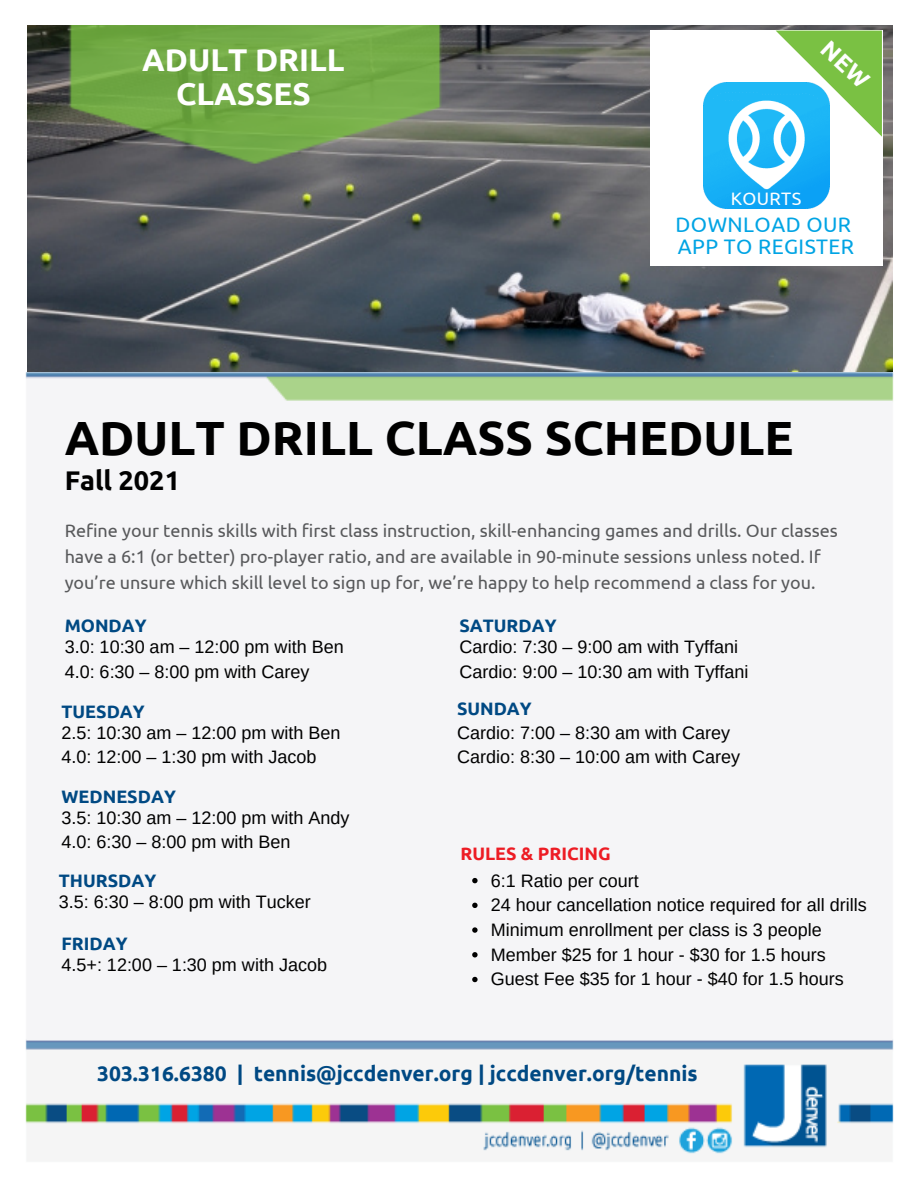
<style>
.page{position:relative;width:918px;height:1188px;background:#fff}
.page>*{position:absolute;margin:0;border:0;box-sizing:border-box;transform-origin:0 0}
.t1{font:700 48px "Ubuntu";color:#000}
.t2{font:700 31.5px/33.8px "Ubuntu";color:#fff;text-align:center}
.t3{font:700 27px "Ubuntu";color:#000}
.t4{font:700 21px "Ubuntu";color:#004983}
.t5{font:21px "Ubuntu";letter-spacing:.02em;color:#00a4e4}
.t6{font:18px "Arimo";color:#000}
.t7{font:18px/26.1px "Ubuntu";color:#58595b}
.t8{font:700 18px "Ubuntu";color:#004983}
.t9{font:700 18px "Ubuntu";color:#ed1c24}
.t10{font:18px "Ubuntu";letter-spacing:.02em;color:#fff}
</style>
<div class="page">
<img style="left:25px;top:25px;width:869px;height:1129px">
<img style="left:27px;top:25px;width:865px;height:347px">
<svg style="left:472px;top:878px;width:6px;height:5px"></svg>
<svg style="left:472px;top:903px;width:6px;height:5px"></svg>
<svg style="left:472px;top:927px;width:6px;height:6px"></svg>
<svg style="left:472px;top:952px;width:6px;height:5px"></svg>
<svg style="left:472px;top:977px;width:6px;height:5px"></svg>
<div style="left:650px;top:31px;width:232px;height:235px;background:#fff"></div>
<img style="left:703px;top:83px;width:126px;height:126px">
<img style="left:62px;top:25px;width:384px;height:148px">
<svg style="left:776px;top:31px;width:106px;height:106px"></svg>
<p class="t2" style="left:142px;top:43px;width:204px">ADULT DRILL<br>CLASSES</p>
<p class="t10" style="left:731px;top:188px;width:72px">KOURTS</p>
<p class="t5" style="left:676px;top:212px;width:177px">DOWNLOAD OUR</p>
<p class="t5" style="left:678px;top:235px;width:178px">APP TO REGISTER</p>
<p class="t1" style="left:65px;top:411px;width:730px">ADULT DRILL CLASS SCHEDULE</p>
<p class="t3" style="left:65px;top:465px;width:117px">Fall 2021</p>
<p class="t7" style="left:65px;top:517px;width:775px">Refine your tennis skills with first class instruction, skill-enhancing games and drills. Our classes have a 6:1 (or better) pro-player ratio, and are available in 90-minute sessions unless noted. If you’re unsure which skill level to sign up for, we’re happy to help recommend a class for you.</p>
<p class="t8" style="left:65px;top:616px;width:84px">MONDAY</p>
<p class="t6" style="left:65px;top:636px;width:281px">3.0: 10:30 am – 12:00 pm with Ben</p>
<p class="t6" style="left:65px;top:661px;width:246px">4.0: 6:30 – 8:00 pm with Carey</p>
<p class="t8" style="left:62px;top:701px;width:85px">TUESDAY</p>
<p class="t6" style="left:62px;top:722px;width:280px">2.5: 10:30 am – 12:00 pm with Ben</p>
<p class="t6" style="left:62px;top:747px;width:256px">4.0: 12:00 – 1:30 pm with Jacob</p>
<p class="t8" style="left:62px;top:786px;width:116px">WEDNESDAY</p>
<p class="t6" style="left:62px;top:807px;width:289px">3.5: 10:30 am – 12:00 pm with Andy</p>
<p class="t6" style="left:62px;top:832px;width:230px">4.0: 6:30 – 8:00 pm with Ben</p>
<p class="t8" style="left:59px;top:871px;width:99px">THURSDAY</p>
<p class="t6" style="left:59px;top:892px;width:253px">3.5: 6:30 – 8:00 pm with Tucker</p>
<p class="t8" style="left:62px;top:934px;width:68px">FRIDAY</p>
<p class="t6" style="left:62px;top:955px;width:267px">4.5+: 12:00 – 1:30 pm with Jacob</p>
<p class="t8" style="left:459px;top:616px;width:99px">SATURDAY</p>
<p class="t6" style="left:459px;top:636px;width:280px">Cardio: 7:30 – 9:00 am with Tyffani</p>
<p class="t6" style="left:459px;top:661px;width:291px">Cardio: 9:00 – 10:30 am with Tyffani</p>
<p class="t8" style="left:457px;top:698px;width:76px">SUNDAY</p>
<p class="t6" style="left:457px;top:722px;width:275px">Cardio: 7:00 – 8:30 am with Carey</p>
<p class="t6" style="left:457px;top:747px;width:285px">Cardio: 8:30 – 10:00 am with Carey</p>
<p class="t9" style="left:460px;top:843px;width:152px">RULES &amp; PRICING</p>
<p class="t6" style="left:491px;top:870px;width:149px">6:1 Ratio per court</p>
<p class="t6" style="left:491px;top:895px;width:377px">24 hour cancellation notice required for all drills</p>
<p class="t6" style="left:491px;top:920px;width:332px">Minimum enrollment per class is 3 people</p>
<p class="t6" style="left:491px;top:944px;width:336px">Member $25 for 1 hour - $30 for 1.5 hours</p>
<p class="t6" style="left:491px;top:969px;width:354px">Guest Fee $35 for 1 hour - $40 for 1.5 hours</p>
<p class="t4" style="left:97px;top:1061px;width:602px">303.316.6380 | tennis@jccdenver.org | jccdenver.org/tennis</p>
</div>
